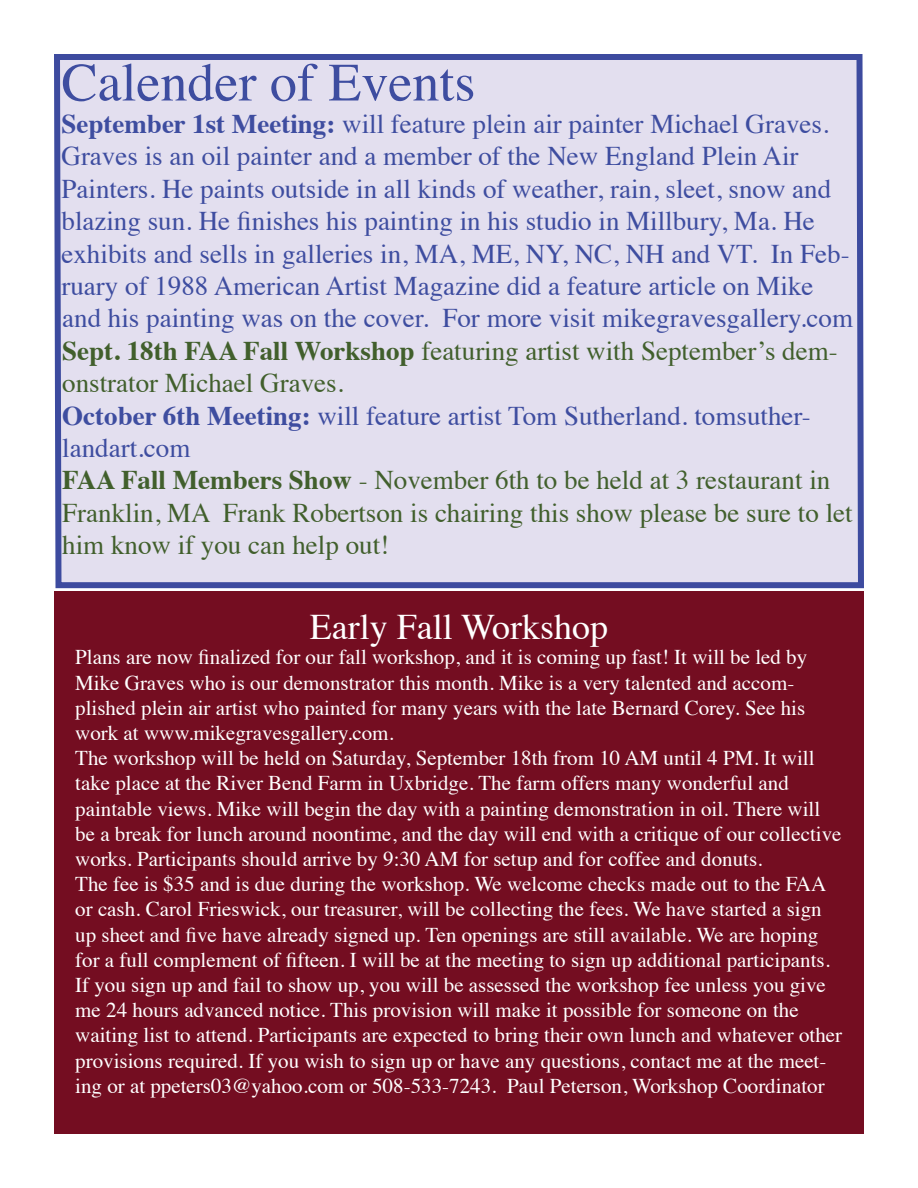
<style>
.page{position:relative;width:918px;height:1188px;background:#fff}
.page>*{position:absolute;margin:0;border:0;box-sizing:border-box;transform-origin:0 0}
.t1{font:54px "Times";color:#3e4da0}
.t2{font:36px "Times";color:#fff}
.t3{font:27px/32.4px "Times";color:#3e4da0}
.t4{font:21px/25.2px "Times";color:#fff}
.s1{font-weight:700}
.s2{font-weight:700;color:#415f2c}
.s3{color:#415f2c}
</style>
<div class="page">
<svg style="left:54px;top:54px;width:810px;height:535px;background:#dddaec"></svg>
<div style="left:54px;top:591px;width:810px;height:543px;background:#740d21"></div>
<h1 class="t1" style="left:62px;top:32px;width:415px">Calender of Events</h1>
<p class="t3" style="left:62px;top:105px;width:793px"><span class="s1">September 1st Meeting:</span> will feature plein air painter Michael Graves.<br>Graves is an oil painter and a member of the New England Plein Air Painters. He paints outside in all kinds of weather, rain, sleet, snow and blazing sun. He finishes his painting in his studio in Millbury, Ma. He exhibits and sells in galleries in, MA, ME, NY, NC, NH and VT. In Feb&shy;ruary of 1988 American Artist Magazine did a feature article on Mike and his painting was on the cover. For more visit mikegravesgallery.com <span class="s2">Sept. 18th FAA Fall Workshop</span> <span class="s3">featuring artist with September’s dem&shy;onstrator Michael Graves.<br></span><span class="s1">October 6th Meeting:</span> will feature artist Tom Sutherland. tomsuther&shy;landart.com<br><span class="s2">FAA Fall Members Show</span> <span class="s3">- November 6th to be held at 3 restaurant in Franklin, MA Frank Robertson is chairing this show please be sure to let him know if you can help out!</span></p>
<h2 class="t2" style="left:310px;top:594px;width:300px">Early Fall Workshop</h2>
<p class="t4" style="left:75px;top:643px;width:768px">Plans are now finalized for our fall workshop, and it is coming up fast! It will be led by Mike Graves who is our demonstrator this month. Mike is a very talented and accom&shy;plished plein air artist who painted for many years with the late Bernard Corey. See his work at www.mikegravesgallery.com.<br>The workshop will be held on Saturday, September 18th from 10 AM until 4 PM. It will take place at the River Bend Farm in Uxbridge. The farm offers many wonderful and paintable views. Mike will begin the day with a painting demonstration in oil. There will be a break for lunch around noontime, and the day will end with a critique of our collective works. Participants should arrive by 9:30 AM for setup and for coffee and donuts.<br>The fee is $35 and is due during the workshop. We welcome checks made out to the FAA or cash. Carol Frieswick, our treasurer, will be collecting the fees. We have started a sign up sheet and five have already signed up. Ten openings are still available. We are hoping for a full complement of fifteen. I will be at the meeting to sign up additional participants.<br>If you sign up and fail to show up, you will be assessed the workshop fee unless you give me 24 hours advanced notice. This provision will make it possible for someone on the waiting list to attend. Participants are expected to bring their own lunch and whatever other provisions required. If you wish to sign up or have any questions, contact me at the meet&shy;ing or at ppeters03@yahoo.com or 508-533-7243. Paul Peterson, Workshop Coordinator</p>
</div>
